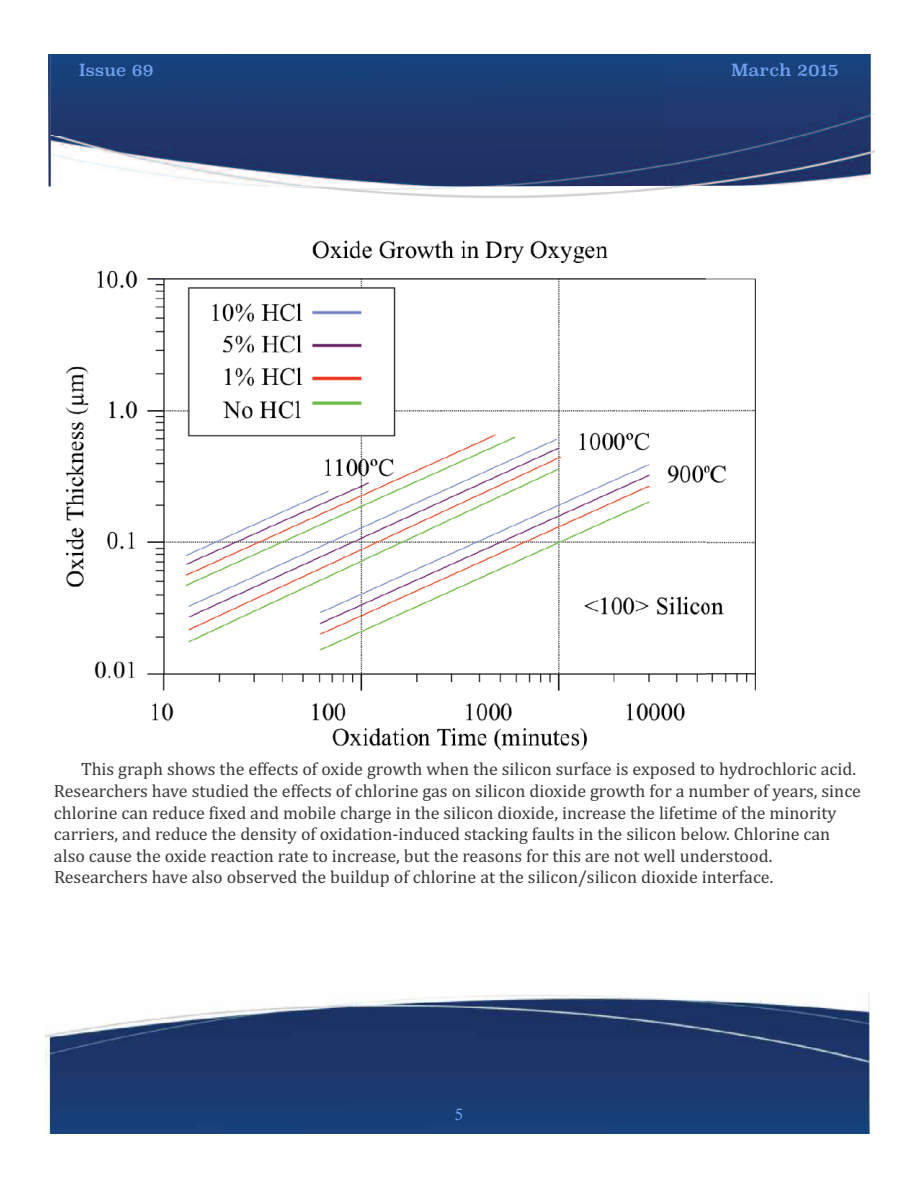
<style>
.page{position:relative;width:918px;height:1188px;background:#fff}
.page>*{position:absolute;margin:0;border:0;box-sizing:border-box;transform-origin:0 0}
.t1{font:18px/21.6px "Cambria";color:#39383a}
.t2{font:16.5px "Superclarendon";color:#6fa0ef}
.t3{font:16.5px "Calisto";color:#6fa0ef}
</style>
<div class="page">
<img style="left:48px;top:54px;width:3px;height:132px">
<img style="left:51px;top:54px;width:820px;height:132px">
<img style="left:45px;top:992px;width:825px;height:142px">
<img style="left:66px;top:240px;width:690px;height:511px">
<p class="t2" style="left:79px;top:59px;width:76px">Issue 69</p>
<p class="t2" style="left:731px;top:59px;width:109px">March 2015</p>
<p class="t1" style="left:54px;top:758px;width:809px;text-indent:27px">This graph shows the effects of oxide growth when the silicon surface is exposed to hydrochloric acid.<br>Researchers have studied the effects of chlorine gas on silicon dioxide growth for a number of years, since chlorine can reduce fixed and mobile charge in the silicon dioxide, increase the lifetime of the minority carriers, and reduce the density of oxidation-induced stacking faults in the silicon below. Chlorine can also cause the oxide reaction rate to increase, but the reasons for this are not well understood.<br>Researchers have also observed the buildup of chlorine at the silicon/silicon dioxide interface.</p>
<p class="t3" style="left:455px;top:1108px;width:10px">5</p>
</div>
